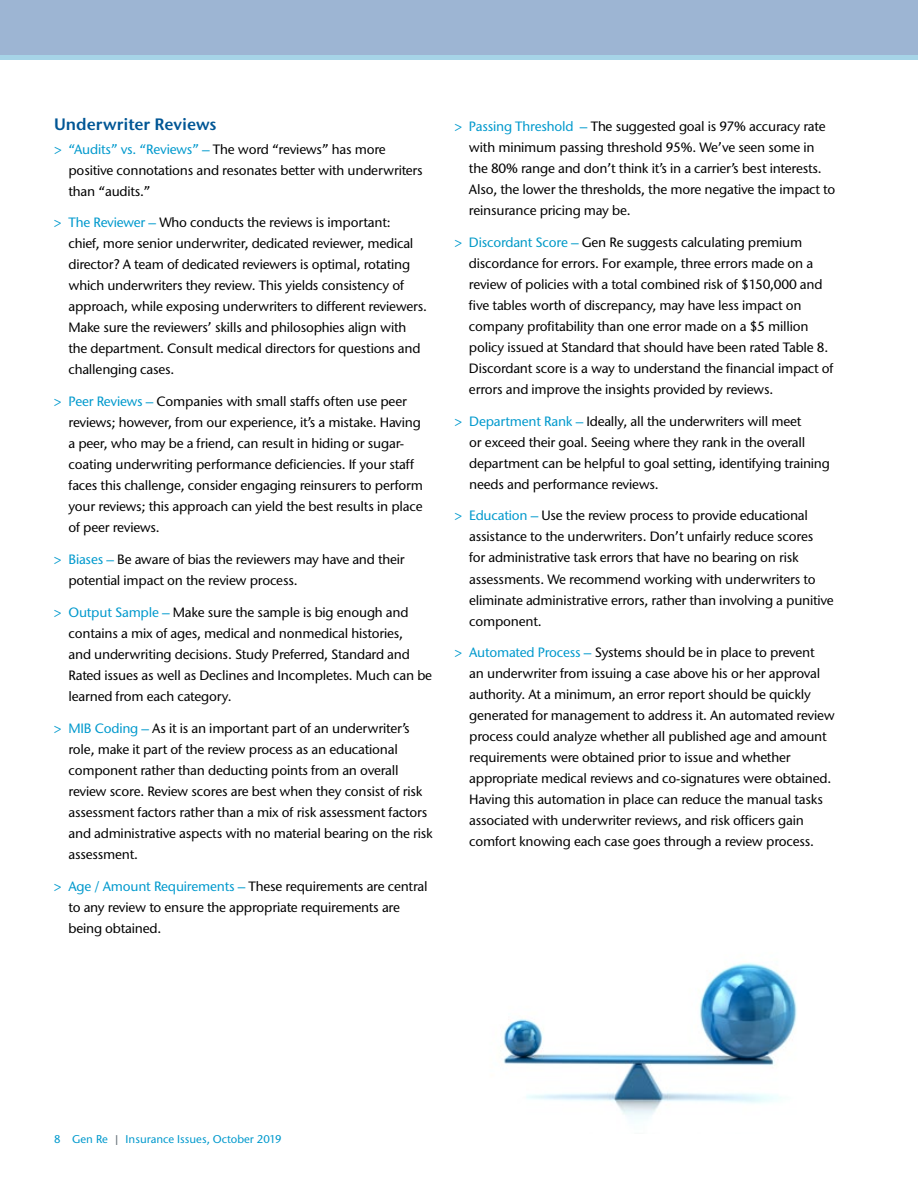
<style>
.page{position:relative;width:918px;height:1188px;background:#fff}
.page>*{position:absolute;margin:0;border:0;box-sizing:border-box;transform-origin:0 0}
.t1{font:600 16.5px "Stone Sans GC Re";color:#005695}
.t2{font:13.5px/21px "Stone Sans GC Re";letter-spacing:-.015em;color:#000}
.t3{font:11.25px "Stone Sans GC Re";color:#0099cd}
.s1{font-family:"Stone Sans Semi Boold";color:#0099cd}
.s2{color:#0099cd}
.s3{color:#0099c7}
.s4{color:#68737a}
</style>
<div class="page">
<div style="left:0;top:53px;width:918px;height:7px;background:#a6d4e7"></div>
<div style="left:0;top:0;width:918px;height:55px;background:#9db5d3"></div>
<img style="left:503px;top:963px;width:294px;height:157px">
<p class="t1" style="left:54px;top:114px;width:164px">Underwriter Reviews</p>
<p class="t2" style="left:68px;top:138px;width:356px;text-indent:-14px"><span class="s1">&gt;</span> <span class="s2">“Audits” vs. “Reviews” –</span> The word “reviews” has more positive connotations and resonates better with underwriters than “audits.”</p>
<p class="t2" style="left:68px;top:212px;width:360px;text-indent:-14px"><span class="s1">&gt;</span> <span class="s2">The Reviewer –</span> Who conducts the reviews is important:<br>chief, more senior underwriter, dedicated reviewer, medical director? A team of dedicated reviewers is optimal, rotating which underwriters they review. This yields consistency of approach, while exposing underwriters to different reviewers.<br>Make sure the reviewers’ skills and philosophies align with the department. Consult medical directors for questions and challenging cases.</p>
<p class="t2" style="left:68px;top:391px;width:356px;text-indent:-14px"><span class="s1">&gt;</span> <span class="s2">Peer Reviews –</span> Companies with small staffs often use peer reviews; however, from our experience, it’s a mistake. Having a peer, who may be a friend, can result in hiding or sugar&shy;coating underwriting performance deficiencies. If your staff faces this challenge, consider engaging reinsurers to perform your reviews; this approach can yield the best results in place of peer reviews.</p>
<p class="t2" style="left:68px;top:549px;width:338px;text-indent:-14px"><span class="s1">&gt;</span> <span class="s2">Biases –</span> Be aware of bias the reviewers may have and their potential impact on the review process.</p>
<p class="t2" style="left:68px;top:602px;width:365px;text-indent:-14px"><span class="s1">&gt;</span> <span class="s2">Output Sample –</span> Make sure the sample is big enough and contains a mix of ages, medical and nonmedical histories,<br>and underwriting decisions. Study Preferred, Standard and Rated issues as well as Declines and Incompletes. Much can be learned from each category.</p>
<p class="t2" style="left:68px;top:717px;width:366px;text-indent:-14px"><span class="s1">&gt;</span> <span class="s2">MIB Coding –</span> As it is an important part of an underwriter’s role, make it part of the review process as an educational component rather than deducting points from an overall review score. Review scores are best when they consist of risk assessment factors rather than a mix of risk assessment factors and administrative aspects with no material bearing on the risk assessment.</p>
<p class="t2" style="left:68px;top:875px;width:361px;text-indent:-14px"><span class="s1">&gt;</span> <span class="s2">Age / Amount Requirements –</span> These requirements are central to any review to ensure the appropriate requirements are being obtained.</p>
<p class="t2" style="left:469px;top:116px;width:368px;text-indent:-14px"><span class="s1">&gt;</span> <span class="s2">Passing Threshold –</span> The suggested goal is 97% accuracy rate with minimum passing threshold 95%. We’ve seen some in the 80% range and don’t think it’s in a carrier’s best interests.<br>Also, the lower the thresholds, the more negative the impact to reinsurance pricing may be.</p>
<p class="t2" style="left:469px;top:232px;width:366px;text-indent:-14px"><span class="s1">&gt;</span> <span class="s3">Discordant Score –</span> Gen Re suggests calculating premium discordance for errors. For example, three errors made on a review of policies with a total combined risk of $150,000 and five tables worth of discrepancy, may have less impact on company profitability than one error made on a $5 million policy issued at Standard that should have been rated Table 8.<br>Discordant score is a way to understand the financial impact of errors and improve the insights provided by reviews.</p>
<p class="t2" style="left:469px;top:410px;width:362px;text-indent:-15px"><span class="s1">&gt;</span> <span class="s2">Department Rank –</span> Ideally, all the underwriters will meet<br>or exceed their goal. Seeing where they rank in the overall department can be helpful to goal setting, identifying training needs and performance reviews.</p>
<p class="t2" style="left:469px;top:505px;width:366px;text-indent:-15px"><span class="s1">&gt;</span> <span class="s2">Education –</span> Use the review process to provide educational assistance to the underwriters. Don’t unfairly reduce scores<br>for administrative task errors that have no bearing on risk assessments. We recommend working with underwriters to eliminate administrative errors, rather than involving a punitive component.</p>
<p class="t2" style="left:469px;top:642px;width:367px;text-indent:-15px"><span class="s1">&gt;</span> <span class="s2">Automated Process –</span> Systems should be in place to prevent<br>an underwriter from issuing a case above his or her approval authority. At a minimum, an error report should be quickly generated for management to address it. An automated review process could analyze whether all published age and amount requirements were obtained prior to issue and whether appropriate medical reviews and co-signatures were obtained.<br>Having this automation in place can reduce the manual tasks associated with underwriter reviews, and risk officers gain comfort knowing each case goes through a review process.</p>
<p class="t3" style="left:54px;top:1132px;width:229px">8 Gen Re <span class="s4">|</span> Insurance Issues, October 2019</p>
</div>
